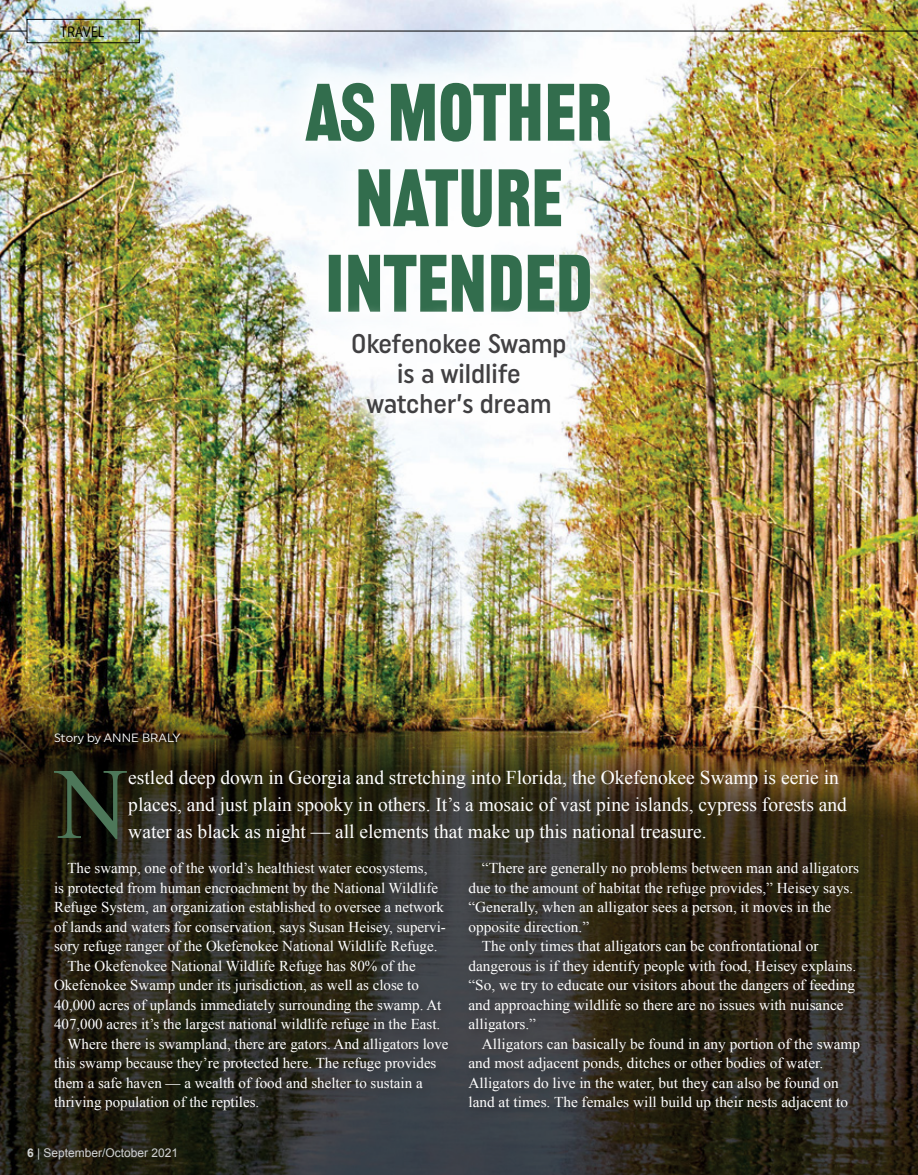
<style>
.page{position:relative;width:918px;height:1175px;background:#fff}
.page>*{position:absolute;margin:0;border:0;box-sizing:border-box;transform-origin:0 0}
.t1{font:101.1px "Times New Roman";color:#4d7759}
.t2{font:79.5px/85.5px "Railroad Gothic ATF";color:#326d4d;text-align:center}
.t3{font:500 27px/30px "Uniform Condensed";color:#414042;text-align:center}
.t4{font:19.5px/27px "Times New Roman";color:#fff}
.t5{font:15px "Times New Roman";color:#fff}
.t6{font:15px "Uniform Condensed";color:#000}
.t7{font:12px "Arial";color:#d1d3d4}
.t8{font:12px "Uniform";letter-spacing:-.005em;color:#fff}
.s1{font-weight:700}
</style>
<div class="page">
<img style="left:0;top:0;width:918px;height:1174px">
<div style="left:274px;top:51px;width:368px;height:293px;background:#fff;opacity:.75"></div>
<div style="left:49px;top:857px;width:821px;height:263px;background:#231f20;opacity:.46"></div>
<div style="left:27px;top:19px;width:113px;height:24px;border:1px solid #000"></div>
<svg style="left:0;top:31px;width:27px;height:1px"></svg>
<hr style="left:139px;top:31px;width:779px;height:1px;background:#000">
<div style="left:321px;top:302px;width:276px;height:143px;background:#fff;opacity:.75"></div>
<p class="t6" style="left:60px;top:23px;width:46px">TRAVEL</p>
<h2 class="t2" style="left:306px;top:70px;width:308px">AS MOTHER<br>NATURE<br>INTENDED</h2>
<h3 class="t3" style="left:351px;top:327px;width:217px">Okefenokee Swamp is a wildlife watcher’s dream</h3>
<p class="t8" style="left:54px;top:730px;width:128px">Story by ANNE BRALY</p>
<h1 class="t1" style="left:55px;top:736px;width:74px">N</h1>
<p class="t4" style="left:128px;top:763px;width:720px">estled deep down in Georgia and stretching into Florida, the Okefenokee Swamp is eerie in places, and just plain spooky in others. It’s a mosaic of vast pine islands, cypress forests and water as black as night — all elements that make up this national treasure.</p>
<p class="t5" style="left:68px;top:858px;width:361px">The swamp, one of the world’s healthiest water ecosystems,</p>
<p class="t5" style="left:54px;top:877px;width:386px">is protected from human encroachment by the National Wildlife</p>
<p class="t5" style="left:54px;top:897px;width:392px">Refuge System, an organization established to oversee a network</p>
<p class="t5" style="left:54px;top:916px;width:393px">of lands and waters for conservation, says Susan Heisey, supervi-</p>
<p class="t5" style="left:54px;top:936px;width:385px">sory refuge ranger of the Okefenokee National Wildlife Refuge.</p>
<p class="t5" style="left:68px;top:955px;width:350px">The Okefenokee National Wildlife Refuge has 80% of the</p>
<p class="t5" style="left:54px;top:975px;width:366px">Okefenokee Swamp under its jurisdiction, as well as close to</p>
<p class="t5" style="left:54px;top:994px;width:389px">40,000 acres of uplands immediately surrounding the swamp. At</p>
<p class="t5" style="left:54px;top:1014px;width:388px">407,000 acres it’s the largest national wildlife refuge in the East.</p>
<p class="t5" style="left:68px;top:1033px;width:383px">Where there is swampland, there are gators. And alligators love</p>
<p class="t5" style="left:54px;top:1053px;width:384px">this swamp because they’re protected here. The refuge provides</p>
<p class="t5" style="left:54px;top:1072px;width:370px">them a safe haven — a wealth of food and shelter to sustain a</p>
<p class="t5" style="left:54px;top:1092px;width:207px">thriving population of the reptiles.</p>
<p class="t7" style="left:27px;top:1144px;width:153px"><span class="s1">6</span> | September/October 2021</p>
<p class="t5" style="left:482px;top:858px;width:379px">“There are generally no problems between man and alligators</p>
<p class="t5" style="left:468px;top:877px;width:386px">due to the amount of habitat the refuge provides,” Heisey says.</p>
<p class="t5" style="left:468px;top:897px;width:364px">“Generally, when an alligator sees a person, it moves in the</p>
<p class="t5" style="left:468px;top:916px;width:122px">opposite direction.”</p>
<p class="t5" style="left:482px;top:936px;width:338px">The only times that alligators can be confrontational or</p>
<p class="t5" style="left:468px;top:955px;width:389px">dangerous is if they identify people with food, Heisey explains.</p>
<p class="t5" style="left:468px;top:975px;width:388px">“So, we try to educate our visitors about the dangers of feeding</p>
<p class="t5" style="left:468px;top:994px;width:377px">and approaching wildlife so there are no issues with nuisance</p>
<p class="t5" style="left:468px;top:1014px;width:69px">alligators.”</p>
<p class="t5" style="left:482px;top:1033px;width:380px">Alligators can basically be found in any portion of the swamp</p>
<p class="t5" style="left:468px;top:1053px;width:356px">and most adjacent ponds, ditches or other bodies of water.</p>
<p class="t5" style="left:468px;top:1072px;width:372px">Alligators do live in the water, but they can also be found on</p>
<p class="t5" style="left:468px;top:1092px;width:381px">land at times. The females will build up their nests adjacent to</p>
</div>
